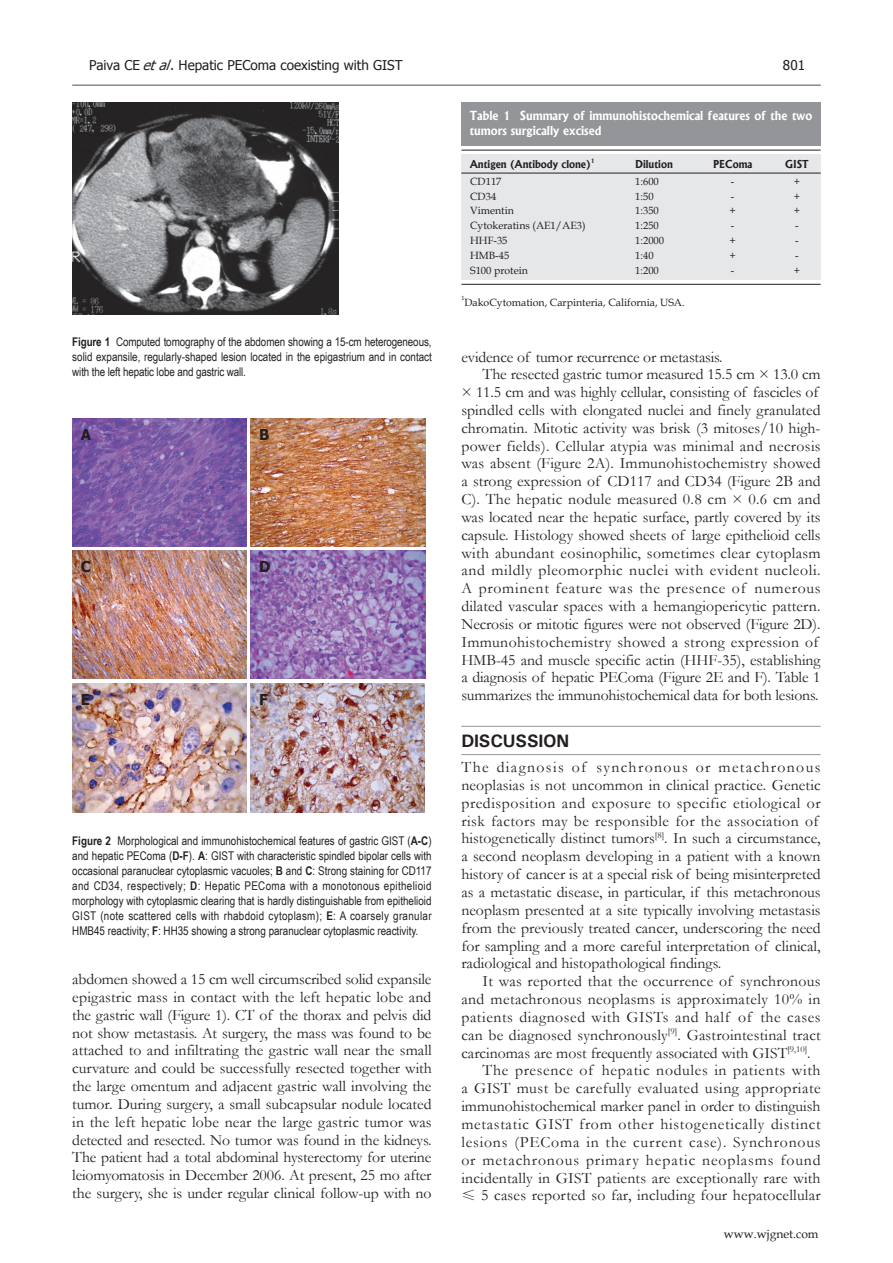
<style>
.page{position:relative;width:893px;height:1263px;background:#fff}
.page>*{position:absolute;margin:0;border:0;box-sizing:border-box;transform-origin:0 0}
.t1{font:700 18px "Univers";letter-spacing:-.01em;color:#231f20}
.t2{font:15.75px/17.9px "Garamond";letter-spacing:.005em;color:#231f20;text-align:justify}
.t3{font:15.75px "Garamond";letter-spacing:.025em;color:#231f20}
.t4{font:15.75px "Garamond";letter-spacing:.045em;color:#231f20}
.t5{font:15.75px "Garamond";letter-spacing:.035em;color:#231f20}
.t6{font:15.75px "Garamond";letter-spacing:.04em;color:#231f20}
.t7{font:15.75px "Garamond";letter-spacing:.05em;color:#231f20}
.t8{font:15.75px "Garamond";letter-spacing:.055em;color:#231f20}
.t9{font:700 15px "Tahoma";color:#231f20}
.t10{font:13.5px "Tahoma";color:#231f20}
.t11{font:12px/15px "Arial Narrow";color:#231f20;text-align:justify}
.t12{font:700 12px/15px "Albertus";color:#fff}
.t13{font:12px "Book Antiqua";color:#231f20}
.t14{font:10.5px "Book Antiqua";color:#231f20}
.t15{font:700 10.5px "Albertus";color:#231f20}
.t16{font:700 6.15px "Albertus";color:#231f20}
.t17{font:6.15px "Book Antiqua";color:#231f20}
.s1{font-style:italic}
.s2{font-weight:700}
.s3{font-family:"Sim Sun";font-size:14.25px}
</style>
<div class="page">
<hr style="left:72px;top:85px;width:749px;height:1px;background:#808285">
<div style="left:461px;top:102px;width:360px;height:44px;background:#939598"></div>
<div style="left:461px;top:154px;width:360px;height:126px;background:#e6e7e9"></div>
<hr style="left:461px;top:150px;width:360px;height:1px;background:#231f20">
<hr style="left:461px;top:173px;width:360px;height:1px;background:#231f20">
<hr style="left:461px;top:284px;width:360px;height:1px;background:#231f20">
<img style="left:72px;top:102px;width:267px;height:212px">
<img style="left:72px;top:419px;width:174px;height:127px">
<img style="left:251px;top:419px;width:174px;height:127px">
<img style="left:72px;top:551px;width:175px;height:128px">
<img style="left:251px;top:551px;width:174px;height:128px">
<img style="left:72px;top:683px;width:175px;height:129px">
<img style="left:251px;top:683px;width:174px;height:130px">
<hr style="left:461px;top:726px;width:360px;height:1px;background:#939598">
<hr style="left:461px;top:754px;width:360px;height:1px;background:#939598">
<p class="t10" style="left:89px;top:56px;width:315px">Paiva CE <span class="s1">etal</span>. Hepatic PEComa coexisting with GIST</p>
<p class="t10" style="left:783px;top:56px;width:24px">801</p>
<p class="t12" style="left:470px;top:108px;width:344px">Table 1 Summary of immunohistochemical features of the two tumors surgically excised</p>
<p class="t15" style="left:470px;top:158px;width:122px">Antigen (Antibody clone)</p>
<p class="t16" style="left:591px;top:157px;width:5px">1</p>
<p class="t15" style="left:635px;top:158px;width:39px">Dilution</p>
<p class="t15" style="left:713px;top:158px;width:41px">PEComa</p>
<p class="t15" style="left:785px;top:158px;width:25px">GIST</p>
<p class="t14" style="left:470px;top:174px;width:33px">CD117</p>
<p class="t14" style="left:635px;top:174px;width:25px">1:600</p>
<p class="t14" style="left:731px;top:174px;width:5px">-</p>
<p class="t14" style="left:794px;top:174px;width:8px">+</p>
<p class="t14" style="left:470px;top:189px;width:28px">CD34</p>
<p class="t14" style="left:635px;top:189px;width:20px">1:50</p>
<p class="t14" style="left:731px;top:189px;width:5px">-</p>
<p class="t14" style="left:794px;top:189px;width:8px">+</p>
<p class="t14" style="left:470px;top:204px;width:45px">Vimentin</p>
<p class="t14" style="left:635px;top:204px;width:25px">1:350</p>
<p class="t14" style="left:729px;top:204px;width:8px">+</p>
<p class="t14" style="left:794px;top:204px;width:8px">+</p>
<p class="t14" style="left:470px;top:218px;width:117px">Cytokeratins (AE1/AE3)</p>
<p class="t14" style="left:635px;top:218px;width:25px">1:250</p>
<p class="t14" style="left:731px;top:218px;width:5px">-</p>
<p class="t14" style="left:795px;top:218px;width:5px">-</p>
<p class="t14" style="left:470px;top:233px;width:39px">HHF-35</p>
<p class="t14" style="left:635px;top:233px;width:30px">1:2000</p>
<p class="t14" style="left:729px;top:233px;width:8px">+</p>
<p class="t14" style="left:795px;top:233px;width:5px">-</p>
<p class="t14" style="left:470px;top:248px;width:41px">HMB-45</p>
<p class="t14" style="left:635px;top:248px;width:20px">1:40</p>
<p class="t14" style="left:729px;top:248px;width:8px">+</p>
<p class="t14" style="left:795px;top:248px;width:5px">-</p>
<p class="t14" style="left:470px;top:263px;width:59px">S100 protein</p>
<p class="t14" style="left:635px;top:263px;width:25px">1:200</p>
<p class="t14" style="left:731px;top:263px;width:5px">-</p>
<p class="t14" style="left:794px;top:263px;width:8px">+</p>
<p class="t11" style="left:72px;top:334px;width:361px"><span class="s2">Figure 1</span> Computed tomography of the abdomen showing a 15-cm heterogeneous, solid expansile, regularly-shaped lesion located in the epigastrium and in contact with the left hepatic lobe and gastric wall.</p>
<p class="t9" style="left:81px;top:424px;width:12px">A</p>
<p class="t9" style="left:259px;top:424px;width:12px">B</p>
<p class="t9" style="left:81px;top:556px;width:12px">C</p>
<p class="t9" style="left:259px;top:556px;width:13px">D</p>
<p class="t9" style="left:81px;top:689px;width:11px">E</p>
<p class="t9" style="left:259px;top:689px;width:10px">F</p>
<p class="t11" style="left:72px;top:832px;width:361px"><span class="s2">Figure 2</span> Morphological and immunohistochemical features of gastric GIST (<span class="s2">A-C</span>) and hepatic PEComa (<span class="s2">D-F</span>). <span class="s2">A</span>: GIST with characteristic spindled bipolar cells with occasional paranuclear cytoplasmic vacuoles; <span class="s2">B</span> and <span class="s2">C</span>: Strong staining for CD117 and CD34, respectively; <span class="s2">D</span>: Hepatic PEComa with a monotonous epithelioid morphology with cytoplasmic clearing that is hardly distinguishable from epithelioid GIST (note scattered cells with rhabdoid cytoplasm); <span class="s2">E</span>: A coarsely granular HMB45 reactivity; <span class="s2">F</span>: HH35 showing a strong paranuclear cytoplasmic reactivity.</p>
<p class="t2" style="left:72px;top:970px;width:361px">abdomen showed a 15 cm well circumscribed solid expansile epigastric mass in contact with the left hepatic lobe and the gastric wall (Figure 1). CT of the thorax and pelvis did not show metastasis. At surgery, the mass was found to be attached to and infiltrating the gastric wall near the small curvature and could be successfully resected together with the large omentum and adjacent gastric wall involving the tumor. During surgery, a small subcapsular nodule located in the left hepatic lobe near the large gastric tumor was detected and resected. No tumor was found in the kidneys.<br>The patient had a total abdominal hysterectomy for uterine leiomyomatosis in December 2006. At present, 25 mo after the surgery, she is under regular clinical follow-up with no</p>
<p class="t17" style="left:461px;top:294px;width:5px">1</p>
<p class="t14" style="left:464px;top:295px;width:222px">DakoCytomation, Carpinteria, California, USA.</p>
<p class="t2" style="left:461px;top:347px;width:263px">evidence of tumor recurrence or metastasis.</p>
<p class="t2" style="left:483px;top:365px;width:340px">The resected gastric tumor measured 15.5 cm × 13.0 cm</p>
<p class="t2" style="left:461px;top:383px;width:359px">× 11.5 cm and was highly cellular, consisting of fascicles of</p>
<p class="t2" style="left:461px;top:401px;width:361px">spindled cells with elongated nuclei and finely granulated</p>
<p class="t2" style="left:461px;top:418px;width:361px">chromatin. Mitotic activity was brisk (3 mitoses/10 high-</p>
<p class="t2" style="left:461px;top:436px;width:361px">power fields). Cellular atypia was minimal and necrosis</p>
<p class="t2" style="left:461px;top:454px;width:361px">was absent (Figure 2A). Immunohistochemistry showed</p>
<p class="t2" style="left:461px;top:472px;width:361px">a strong expression of CD117 and CD34 (Figure 2B and</p>
<p class="t2" style="left:461px;top:490px;width:361px">C). The hepatic nodule measured 0.8 cm × 0.6 cm and</p>
<p class="t2" style="left:461px;top:508px;width:361px">was located near the hepatic surface, partly covered by its</p>
<p class="t2" style="left:461px;top:525px;width:361px">capsule. Histology showed sheets of large epithelioid cells</p>
<p class="t2" style="left:461px;top:543px;width:361px">with abundant eosinophilic, sometimes clear cytoplasm</p>
<p class="t6" style="left:461px;top:560px;width:361px">and mildly pleomorphic nuclei with evident nucleoli.</p>
<p class="t4" style="left:461px;top:578px;width:361px">A prominent feature was the presence of numerous</p>
<p class="t2" style="left:461px;top:597px;width:361px">dilated vascular spaces with a hemangiopericytic pattern.</p>
<p class="t2" style="left:461px;top:615px;width:361px">Necrosis or mitotic figures were not observed (Figure 2D).</p>
<p class="t3" style="left:461px;top:631px;width:359px">Immunohistochemistry showed a strong expression of</p>
<p class="t2" style="left:461px;top:650px;width:361px">HMB-45 and muscle specific actin (HHF-35), establishing</p>
<p class="t2" style="left:461px;top:668px;width:361px">a diagnosis of hepatic PEComa (Figure 2E and F). Table 1</p>
<p class="t2" style="left:461px;top:686px;width:359px">summarizes the immunohistochemical data for both lesions.</p>
<p class="t1" style="left:461px;top:730px;width:110px">DISCUSSION</p>
<p class="t2" style="left:461px;top:758px;width:361px;text-align:left">The diagnosis of synchronous or metachronous neoplasias is not uncommon in clinical practice. Genetic predisposition and exposure to specific etiological or risk factors may be responsible for the association of histogenetically distinct tumors<sup>[8]</sup>. In such a circumstance, a second neoplasm developing in a patient with a known history of cancer is at a special risk of being misinterpreted as a metastatic disease, in particular, if this metachronous neoplasm presented at a site typically involving metastasis from the previously treated cancer, underscoring the need for sampling and a more careful interpretation of clinical, radiological and histopathological findings.</p>
<p class="t2" style="left:483px;top:972px;width:339px">It was reported that the occurrence of synchronous</p>
<p class="t3" style="left:461px;top:988px;width:361px">and metachronous neoplasms is approximately 10% in</p>
<p class="t5" style="left:461px;top:1006px;width:361px">patients diagnosed with GISTs and half of the cases</p>
<p class="t2" style="left:461px;top:1025px;width:361px">can be diagnosed synchronously<sup>[9]</sup>. Gastrointestinal tract</p>
<p class="t2" style="left:461px;top:1043px;width:351px">carcinomas are most frequently associated with GIST<sup>[9,10]</sup>.</p>
<p class="t6" style="left:483px;top:1060px;width:339px">The presence of hepatic nodules in patients with</p>
<p class="t5" style="left:461px;top:1078px;width:361px">a GIST must be carefully evaluated using appropriate</p>
<p class="t2" style="left:461px;top:1097px;width:361px">immunohistochemical marker panel in order to distinguish</p>
<p class="t4" style="left:461px;top:1113px;width:361px">metastatic GIST from other histogenetically distinct</p>
<p class="t7" style="left:461px;top:1131px;width:361px">lesions (PEComa in the current case). Synchronous</p>
<p class="t8" style="left:461px;top:1149px;width:361px">or metachronous primary hepatic neoplasms found</p>
<p class="t2" style="left:461px;top:1168px;width:361px">incidentally in GIST patients are exceptionally rare with</p>
<p class="t2" style="left:461px;top:1186px;width:361px"><span class="s3">≤</span> 5 cases reported so far, including four hepatocellular</p>
<p class="t13" style="left:724px;top:1225px;width:96px">www.wjgnet.com</p>
</div>
